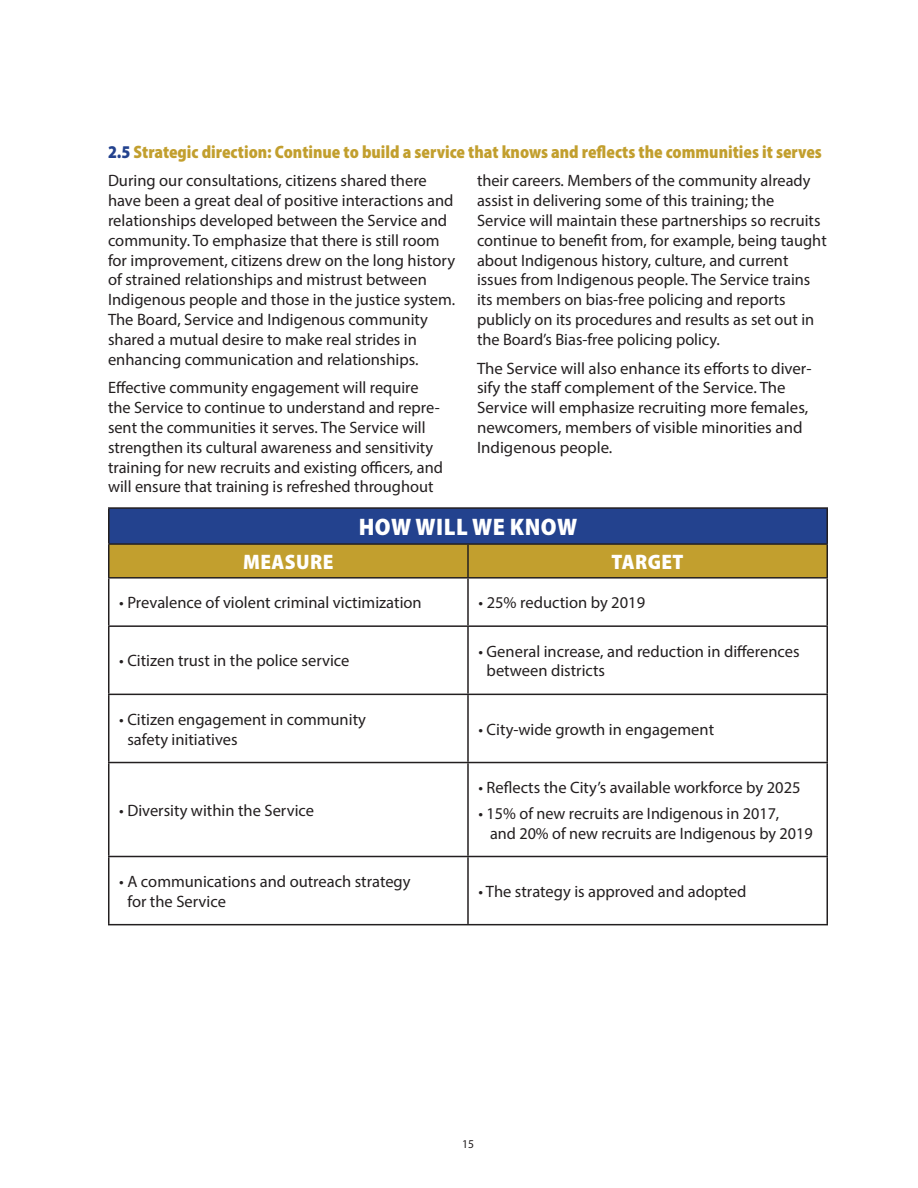
<style>
.page{position:relative;width:918px;height:1188px;background:#fff}
.page>*{position:absolute;margin:0;border:0;box-sizing:border-box;transform-origin:0 0}
.t1{font:900 semi-condensed 24px "Myriad Pro";letter-spacing:.02em;color:#fff}
.t2{font:900 semi-condensed 21px "Myriad Pro";letter-spacing:.02em;color:#fff}
.t3{font:900 semi-condensed 18px "Myriad Pro";color:#c29f2e;scale:.93 1}
.t4{font:16.5px/19.8px "Myriad Pro";color:#231f20}
.t5{font:12px "Myriad Pro";color:#231f20}
.s1{color:#23428e}
</style>
<div class="page">
<div style="left:109px;top:508px;width:718px;height:36px;background:#23428e"></div>
<div style="left:109px;top:545px;width:718px;height:32px;background:#c29f2e"></div>
<hr style="left:108px;top:507px;width:360px;height:2px;background:#231f20">
<hr style="left:108px;top:509px;width:2px;height:34px;background:#231f20">
<hr style="left:468px;top:507px;width:360px;height:2px;background:#231f20">
<hr style="left:827px;top:509px;width:1px;height:34px;background:#231f20">
<hr style="left:108px;top:543px;width:360px;height:2px;background:#231f20">
<hr style="left:108px;top:545px;width:1px;height:32px;background:#231f20">
<hr style="left:468px;top:543px;width:360px;height:2px;background:#231f20">
<hr style="left:467px;top:545px;width:2px;height:32px;background:#231f20">
<hr style="left:827px;top:545px;width:1px;height:32px;background:#231f20">
<hr style="left:108px;top:577px;width:360px;height:2px;background:#231f20">
<hr style="left:108px;top:579px;width:1px;height:46px;background:#231f20">
<hr style="left:468px;top:577px;width:360px;height:2px;background:#231f20">
<hr style="left:467px;top:579px;width:2px;height:46px;background:#231f20">
<hr style="left:827px;top:579px;width:1px;height:46px;background:#231f20">
<hr style="left:108px;top:625px;width:360px;height:2px;background:#231f20">
<hr style="left:108px;top:627px;width:1px;height:67px;background:#231f20">
<hr style="left:468px;top:625px;width:360px;height:2px;background:#231f20">
<hr style="left:467px;top:627px;width:2px;height:67px;background:#231f20">
<hr style="left:827px;top:627px;width:1px;height:67px;background:#231f20">
<hr style="left:108px;top:694px;width:360px;height:1px;background:#231f20">
<hr style="left:108px;top:695px;width:1px;height:67px;background:#231f20">
<hr style="left:468px;top:694px;width:360px;height:1px;background:#231f20">
<hr style="left:467px;top:695px;width:2px;height:67px;background:#231f20">
<hr style="left:827px;top:695px;width:1px;height:67px;background:#231f20">
<hr style="left:108px;top:762px;width:360px;height:1px;background:#231f20">
<hr style="left:108px;top:763px;width:1px;height:93px;background:#231f20">
<hr style="left:468px;top:762px;width:360px;height:1px;background:#231f20">
<hr style="left:467px;top:763px;width:2px;height:93px;background:#231f20">
<hr style="left:827px;top:763px;width:1px;height:93px;background:#231f20">
<hr style="left:108px;top:856px;width:360px;height:1px;background:#231f20">
<hr style="left:108px;top:857px;width:1px;height:67px;background:#231f20">
<hr style="left:468px;top:856px;width:360px;height:1px;background:#231f20">
<hr style="left:467px;top:857px;width:2px;height:67px;background:#231f20">
<hr style="left:827px;top:857px;width:1px;height:67px;background:#231f20">
<hr style="left:108px;top:924px;width:720px;height:1px;background:#231f20">
<p class="t3" style="left:108px;top:145px;width:769px"><span class="s1">2.5</span> Strategic direction: Continue to build a service that knows and reflects the communities it serves</p>
<p class="t4" style="left:108px;top:172px;width:349px">During our consultations, citizens shared there have been a great deal of positive interactions and relationships developed between the Service and community. To emphasize that there is still room for improvement, citizens drew on the long history of strained relationships and mistrust between Indigenous people and those in the justice system.<br>The Board, Service and Indigenous community shared a mutual desire to make real strides in enhancing communication and relationships.</p>
<p class="t4" style="left:108px;top:379px;width:336px">Effective community engagement will require the Service to continue to understand and repre&shy;sent the communities it serves. The Service will strengthen its cultural awareness and sensitivity training for new recruits and existing officers, and will ensure that training is refreshed throughout</p>
<p class="t4" style="left:477px;top:172px;width:351px">their careers. Members of the community already assist in delivering some of this training; the Service will maintain these partnerships so recruits continue to benefit from, for example, being taught about Indigenous history, culture, and current issues from Indigenous people. The Service trains its members on bias-free policing and reports publicly on its procedures and results as set out in the Board’s Bias-free policing policy.</p>
<p class="t4" style="left:477px;top:359px;width:336px">The Service will also enhance its efforts to diver&shy;sify the staff complement of the Service. The Service will emphasize recruiting more females, newcomers, members of visible minorities and Indigenous people.</p>
<h1 class="t1" style="left:359px;top:518px;width:220px">HOW WILL WE KNOW</h1>
<p class="t2" style="left:243px;top:554px;width:92px">MEASURE</p>
<p class="t2" style="left:612px;top:554px;width:73px">TARGET</p>
<p class="t4" style="left:119px;top:594px;width:304px">• Prevalence of violent criminal victimization</p>
<p class="t4" style="left:479px;top:594px;width:168px">• 25% reduction by 2019</p>
<p class="t4" style="left:119px;top:652px;width:232px">• Citizen trust in the police service</p>
<p class="t4" style="left:487px;top:642px;width:315px;text-indent:-8px">• General increase, and reduction in differences between districts</p>
<p class="t4" style="left:127px;top:710px;width:240px;text-indent:-8px">• Citizen engagement in community safety initiatives</p>
<p class="t4" style="left:479px;top:720px;width:237px">• City-wide growth in engagement</p>
<p class="t4" style="left:119px;top:801px;width:196px">• Diversity within the Service</p>
<p class="t4" style="left:479px;top:779px;width:324px">• Reflects the City’s available workforce by 2025</p>
<p class="t4" style="left:490px;top:804px;width:324px;text-indent:-12px">• 15% of new recruits are Indigenous in 2017,<br>and 20% of new recruits are Indigenous by 2019</p>
<p class="t4" style="left:127px;top:872px;width:285px;text-indent:-8px">• A communications and outreach strategy for the Service</p>
<p class="t4" style="left:479px;top:882px;width:269px">• The strategy is approved and adopted</p>
<p class="t5" style="left:462px;top:1139px;width:13px">15</p>
</div>
